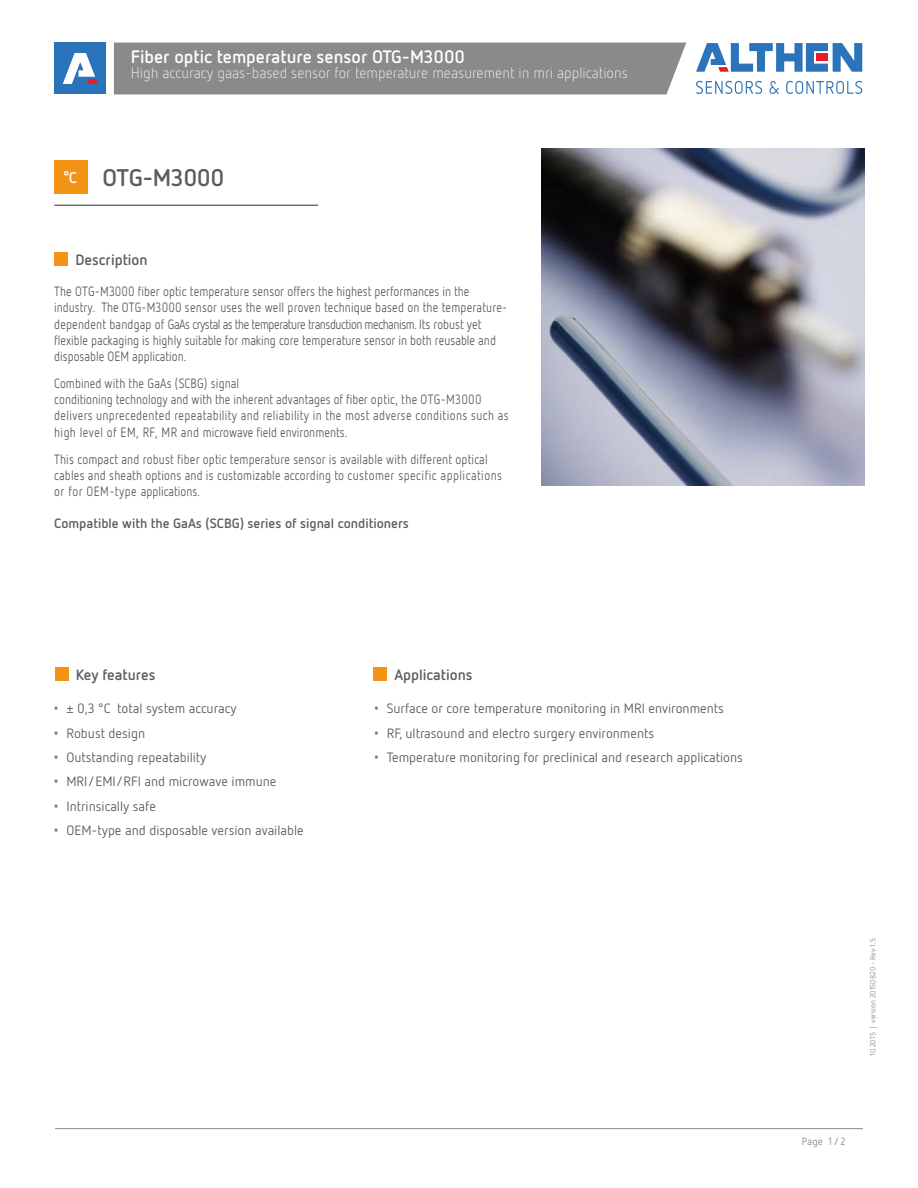
<style>
.page{position:relative;width:918px;height:1188px;background:#fff}
.page>*{position:absolute;margin:0;border:0;box-sizing:border-box;transform-origin:0 0}
.t1{font:700 24px "Netto OT";letter-spacing:-.02em;color:#5c5c5b}
.t2{font:700 18px "Netto OT";color:#fefefe}
.t3{font:300 15px "Netto OT";color:#fefefe}
.t4{font:700 15px "Netto OT";color:#5c5c5b}
.t5{font:13.5px/16.2px "Netto OT";color:#5c5c5b;scale:.85 1}
.t6{font:13.5px "Netto OT";color:#5c5c5b}
.t7{font:700 13.5px "Netto OT";color:#5c5c5b}
.t8{font:10.5px "Netto OT";color:#8a8a89}
.t9{font:7.5px "Netto OT";color:#8a8a89}
.s1{font-size:15.6px;color:#fefefe}
.s2{font-family:"Arial";color:#717d83}
</style>
<div class="page">
<div style="left:54px;top:252px;width:14px;height:13px;background:#f39315"></div>
<svg style="left:696px;top:81px;width:66px;height:13px"></svg>
<svg style="left:770px;top:81px;width:9px;height:13px"></svg>
<svg style="left:786px;top:81px;width:76px;height:13px"></svg>
<svg style="left:696px;top:43px;width:166px;height:29px"></svg>
<div style="left:114px;top:43px;width:572px;height:51px;background:#8a8a89"></div>
<div style="left:54px;top:43px;width:52px;height:51px;background:#2b74b9"></div>
<svg style="left:63px;top:53px;width:35px;height:31px"></svg>
<hr style="left:54px;top:205px;width:264px;height:1px;background:#737272">
<div style="left:54px;top:160px;width:34px;height:34px;background:#f39315"></div>
<img style="left:542px;top:149px;width:322px;height:336px">
<div style="left:373px;top:668px;width:14px;height:13px;background:#f39315"></div>
<div style="left:55px;top:668px;width:13px;height:13px;background:#f39315"></div>
<hr style="left:55px;top:1128px;width:808px;height:1px;background:#8a8a89">
<h2 class="t2" style="left:131px;top:49px;width:336px">Fiber optic temperature sensor OTG-M3000</h2>
<p class="t3" style="left:131px;top:67px;width:498px">High accuracy gaas-based sensor for temperature measurement in mri applications</p>
<h1 class="t1" style="left:63px;top:168px;width:163px"><sup>°</sup><span class="s1">C</span> OTG-M3000</h1>
<p class="t4" style="left:75px;top:253px;width:74px">Description</p>
<p class="t5" style="left:54px;top:284px;width:535px">The OTG-M3000 fiber optic temperature sensor offers the highest performances in the industry. The OTG-M3000 sensor uses the well proven technique based on the temperature&shy;dependent bandgap of GaAs crystal as the temperature transduction mechanism. Its robust yet flexible packaging is highly suitable for making core temperature sensor in both reusable and disposable OEM application.</p>
<p class="t5" style="left:54px;top:376px;width:536px">Combined with the GaAs (SCBG) signal<br>conditioning technology and with the inherent advantages of fiber optic, the OTG-M3000 delivers unprecedented repeatability and reliability in the most adverse conditions such as high level of EM, RF, MR and microwave field environments.</p>
<p class="t5" style="left:54px;top:452px;width:528px">This compact and robust fiber optic temperature sensor is available with different optical cables and sheath options and is customizable according to customer specific applications or for OEM-type applications.</p>
<p class="t7" style="left:54px;top:518px;width:356px">Compatible with the GaAs (SCBG) series of signal conditioners</p>
<p class="t4" style="left:76px;top:669px;width:81px">Key features</p>
<p class="t4" style="left:394px;top:669px;width:80px">Applications</p>
<p class="t6" style="left:374px;top:703px;width:351px"><span class="s2">•</span> Surface or core temperature monitoring in MRI environments</p>
<p class="t6" style="left:374px;top:727px;width:281px"><span class="s2">•</span> RF, ultrasound and electro surgery environments</p>
<p class="t6" style="left:374px;top:752px;width:370px"><span class="s2">•</span> Temperature monitoring for preclinical and research applications</p>
<p class="t6" style="left:54px;top:703px;width:184px"><span class="s2">•</span> ± 0,3 °C total system accuracy</p>
<p class="t6" style="left:54px;top:727px;width:93px"><span class="s2">•</span> Robust design</p>
<p class="t6" style="left:54px;top:752px;width:154px"><span class="s2">•</span> Outstanding repeatability</p>
<p class="t6" style="left:54px;top:776px;width:224px"><span class="s2">•</span> MRI/EMI/RFI and microwave immune</p>
<p class="t6" style="left:54px;top:800px;width:103px"><span class="s2">•</span> Intrinsically safe</p>
<p class="t6" style="left:54px;top:824px;width:251px"><span class="s2">•</span> OEM-type and disposable version available</p>
<p class="t9" style="left:870px;top:1056px;width:120px;rotate:-90deg">10.2015 | version 20150820 - Rev 1.5</p>
<p class="t8" style="left:802px;top:1137px;width:45px">Page 1/ 2</p>
</div>
